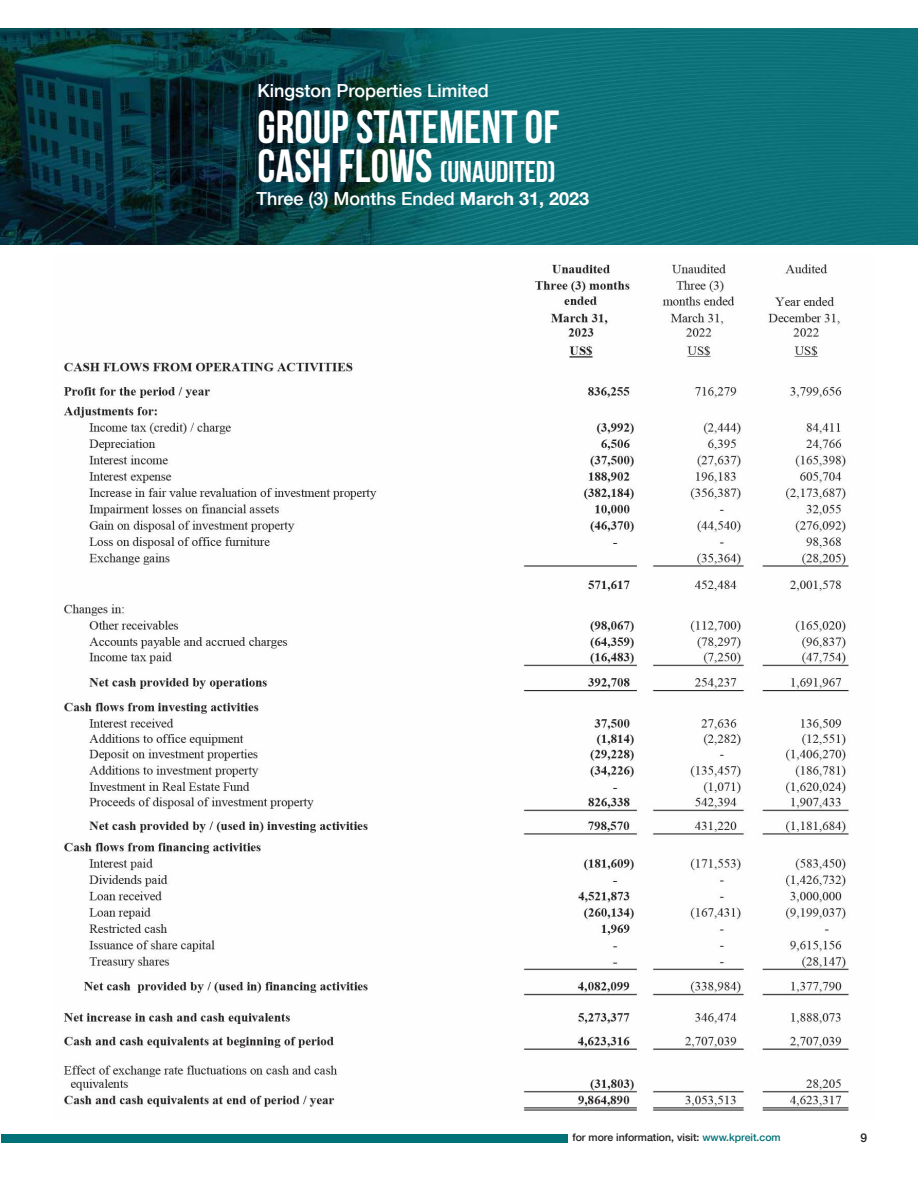
<style>
.page{position:relative;width:918px;height:1188px;background:#fff}
.page>*{position:absolute;margin:0;border:0;box-sizing:border-box;transform-origin:0 0}
.t1{font:46.5px "Bebas Neue";color:#fff}
.t2{font:30px "Bebas Neue";color:#fff}
.t3{font:500 18px "Helvetica Neue";color:#fff}
.t4{font:500 12px "Helvetica Neue";color:#221f1f}
.t5{font:500 10.5px "Helvetica Neue";color:#221f1f}
.s1{font-size:46.5px}
.s2{font-weight:700}
.s3{color:#007278}
</style>
<div class="page">
<div style="left:1px;top:1134px;width:567px;height:9px;background:#007278"></div>
<img style="left:0;top:28px;width:918px;height:216px">
<img style="left:63px;top:264px;width:786px;height:847px">
<p class="t3" style="left:258px;top:84px;width:233px">Kingston Properties Limited</p>
<h1 class="t1" style="left:258px;top:100px;width:303px">GROUP STATEMENT OF</h1>
<h2 class="t2" style="left:258px;top:154px;width:300px"><span class="s1">CASH FLOWS</span> (UNAUDITED)</h2>
<p class="t3" style="left:257px;top:192px;width:334px">Three (3) Months Ended <span class="s2">March 31, 2023</span></p>
<p class="t5" style="left:572px;top:1133px;width:210px">for more information, visit: <span class="s3">www.kpreit.com</span></p>
<p class="t4" style="left:861px;top:1133px;width:8px">9</p>
</div>
